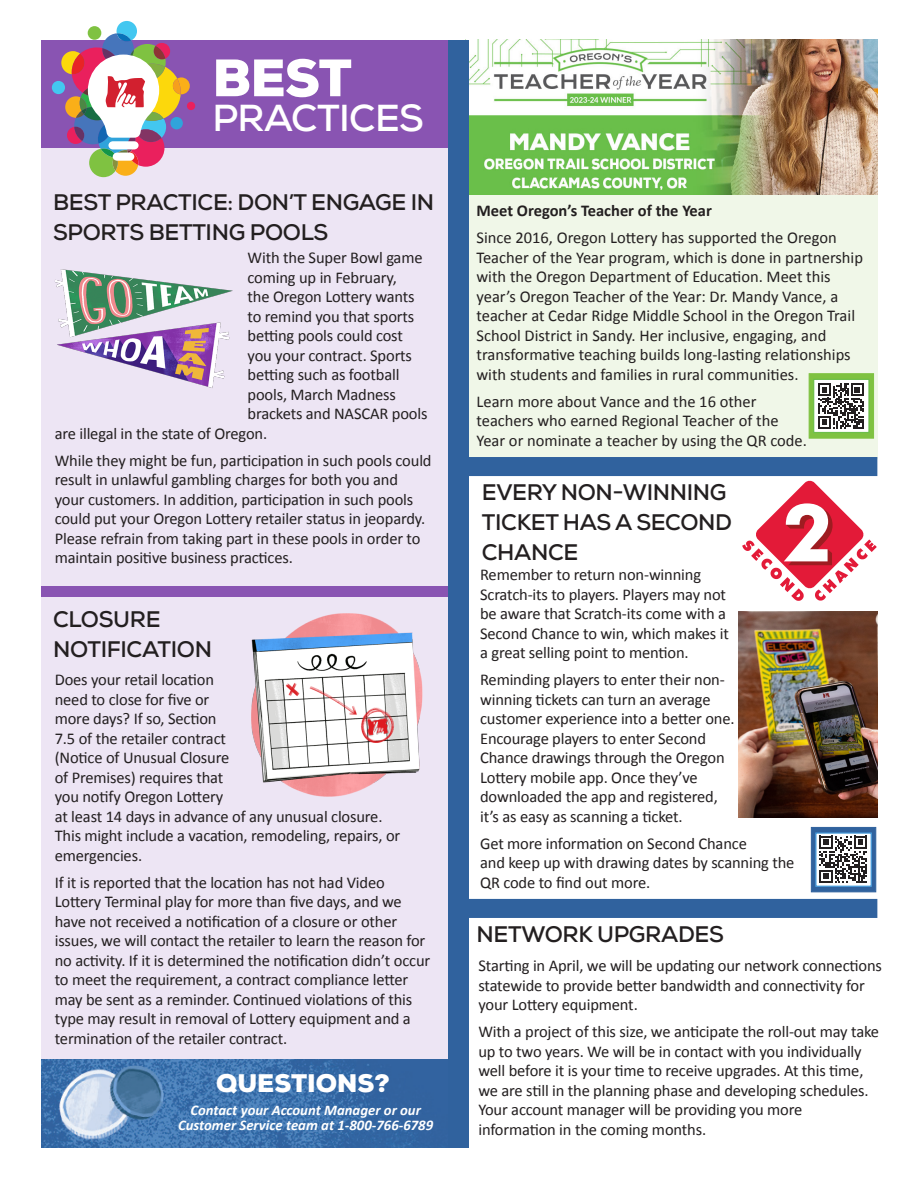
<style>
.page{position:relative;width:918px;height:1188px;background:#fff}
.page>*{position:absolute;margin:0;border:0;box-sizing:border-box;transform-origin:0 0}
.t1{font:900 52.5px "Nexa";color:#fff}
.t2{font:700 37.5px "Nexa";letter-spacing:-.015em;color:#fff}
.bullet{font:900 25.35px "Nexa";color:#fff}
.t3{font:700 22.5px/30px "Nexa";letter-spacing:-.015em;color:#231f20}
.t4{font:16.5px/19.5px "Calibri";letter-spacing:-.01em;color:#231f20}
.t5{font:700 16.5px "Calibri";color:#231f20}
.bullet-2{font:italic 700 14.7px/15.5px "Calibri";color:#fff;text-align:center}
</style>
<div class="page">
<div style="left:466px;top:41px;width:412px;height:418px;background:#f0f7e8"></div>
<img style="left:468px;top:40px;width:410px;height:155px">
<div style="left:809px;top:373px;width:65px;height:66px;background:#7fc241;border:1px solid #7fc241"></div>
<div style="left:813px;top:379px;width:57px;height:54px;background:#fff;border:1px solid #6dbe4b"></div>
<svg style="left:818px;top:383px;width:46px;height:46px"></svg>
<div style="left:41px;top:145px;width:408px;height:931px;background:#ede5f4"></div>
<img style="left:41px;top:1059px;width:407px;height:89px">
<div style="left:468px;top:899px;width:409px;height:19px;background:#30629e"></div>
<div style="left:41px;top:40px;width:409px;height:108px;background:#8954b2"></div>
<div style="left:52px;top:81px;width:13px;height:13px;background:#43c7f0;border-radius:50%"></div>
<div style="left:187px;top:102px;width:8px;height:8px;background:#ea205d;border-radius:50%"></div>
<svg style="left:61px;top:21px;width:129px;height:156px"></svg>
<div style="left:41px;top:586px;width:417px;height:10px;background:#8954b2"></div>
<div style="left:448px;top:40px;width:20px;height:1108px;background:#30629e"></div>
<img style="left:251px;top:613px;width:172px;height:184px">
<img style="left:54px;top:269px;width:179px;height:119px">
<img style="left:365px;top:716px;width:25px;height:21px">
<div style="left:811px;top:827px;width:65px;height:65px;background:#30629e;border:1px solid #30629e"></div>
<div style="left:815px;top:832px;width:57px;height:55px;background:#fff;border:1px solid #479cdb"></div>
<svg style="left:819px;top:836px;width:48px;height:47px"></svg>
<img style="left:738px;top:611px;width:140px;height:207px">
<svg style="left:468px;top:457px;width:409px;height:144px"></svg>
<p class="t1" style="left:212px;top:44px;width:141px">BEST</p>
<p class="t2" style="left:212px;top:94px;width:213px">PRACTICES</p>
<p class="t3" style="left:53px;top:187px;width:383px">BEST PRACTICE: DON’T ENGAGE IN<br>SPORTS BETTING POOLS</p>
<p class="t4" style="left:248px;top:247px;width:177px">With the Super Bowl game</p>
<p class="t4" style="left:248px;top:267px;width:151px">coming up in February,</p>
<p class="t4" style="left:248px;top:286px;width:169px">the Oregon Lottery wants</p>
<p class="t4" style="left:248px;top:306px;width:168px">to remind you that sports</p>
<p class="t4" style="left:248px;top:325px;width:157px">betting pools could cost</p>
<p class="t4" style="left:248px;top:345px;width:166px">you your contract. Sports</p>
<p class="t4" style="left:248px;top:364px;width:153px">betting such as football</p>
<p class="t4" style="left:248px;top:384px;width:150px">pools, March Madness</p>
<p class="t4" style="left:248px;top:403px;width:181px">brackets and NASCAR pools</p>
<p class="t4" style="left:55px;top:423px;width:214px">are illegal in the state of Oregon.</p>
<p class="t4" style="left:55px;top:450px;width:378px">While they might be fun, participation in such pools could result in unlawful gambling charges for both you and your customers. In addition, participation in such pools could put your Oregon Lottery retailer status in jeopardy.<br>Please refrain from taking part in these pools in order to maintain positive business practices.</p>
<p class="t3" style="left:53px;top:604px;width:161px">CLOSURE<br>NOTIFICATION</p>
<p class="t4" style="left:55px;top:669px;width:347px">Does your retail location<br>need to close for five or<br>more days? If so, Section<br>7.5 of the retailer contract<br>(Notice of Unusual Closure<br>of Premises) requires that<br>you notify Oregon Lottery<br>at least 14 days in advance of any unusual closure.<br>This might include a vacation, remodeling, repairs, or emergencies.</p>
<p class="t4" style="left:55px;top:872px;width:377px">If it is reported that the location has not had Video Lottery Terminal play for more than five days, and we have not received a notification of a closure or other issues, we will contact the retailer to learn the reason for no activity. If it is determined the notification didn’t occur to meet the requirement, a contract compliance letter may be sent as a reminder. Continued violations of this type may result in removal of Lottery equipment and a termination of the retailer contract.</p>
<p class="bullet" style="left:216px;top:1067px;width:175px">QUESTIONS?</p>
<p class="bullet-2" style="left:178px;top:1102px;width:257px">Contact your Account Manager or our<br>Customer Service team at 1-800-766-6789</p>
<p class="t5" style="left:477px;top:200px;width:237px">Meet Oregon’s Teacher of the Year</p>
<p class="t4" style="left:477px;top:227px;width:388px">Since 2016, Oregon Lottery has supported the Oregon Teacher of the Year program, which is done in partnership with the Oregon Department of Education. Meet this year’s Oregon Teacher of the Year: Dr. Mandy Vance, a teacher at Cedar Ridge Middle School in the Oregon Trail School District in Sandy. Her inclusive, engaging, and transformative teaching builds long-lasting relationships with students and families in rural communities.</p>
<p class="t4" style="left:477px;top:391px;width:332px">Learn more about Vance and the 16 other teachers who earned Regional Teacher of the<br>Year or nominate a teacher by using the QR code.</p>
<p class="t3" style="left:482px;top:478px;width:252px">EVERY NON-WINNING<br>TICKET HAS A SECOND<br>CHANCE</p>
<p class="t4" style="left:480px;top:564px;width:250px">Remember to return non-winning Scratch-its to players. Players may not be aware that Scratch-its come with a Second Chance to win, which makes it a great selling point to mention.</p>
<p class="t4" style="left:480px;top:669px;width:256px">Reminding players to enter their non&shy;winning tickets can turn an average customer experience into a better one.<br>Encourage players to enter Second Chance drawings through the Oregon Lottery mobile app. Once they’ve downloaded the app and registered, it’s as easy as scanning a ticket.</p>
<p class="t4" style="left:480px;top:833px;width:316px">Get more information on Second Chance<br>and keep up with drawing dates by scanning the<br>QR code to find out more.</p>
<p class="t3" style="left:477px;top:919px;width:249px">NETWORK UPGRADES</p>
<p class="t4" style="left:478px;top:955px;width:405px">Starting in April, we will be updating our network connections statewide to provide better bandwidth and connectivity for your Lottery equipment.</p>
<p class="t4" style="left:478px;top:1021px;width:402px">With a project of this size, we anticipate the roll-out may take up to two years. We will be in contact with you individually well before it is your time to receive upgrades. At this time, we are still in the planning phase and developing schedules.<br>Your account manager will be providing you more information in the coming months.</p>
</div>
